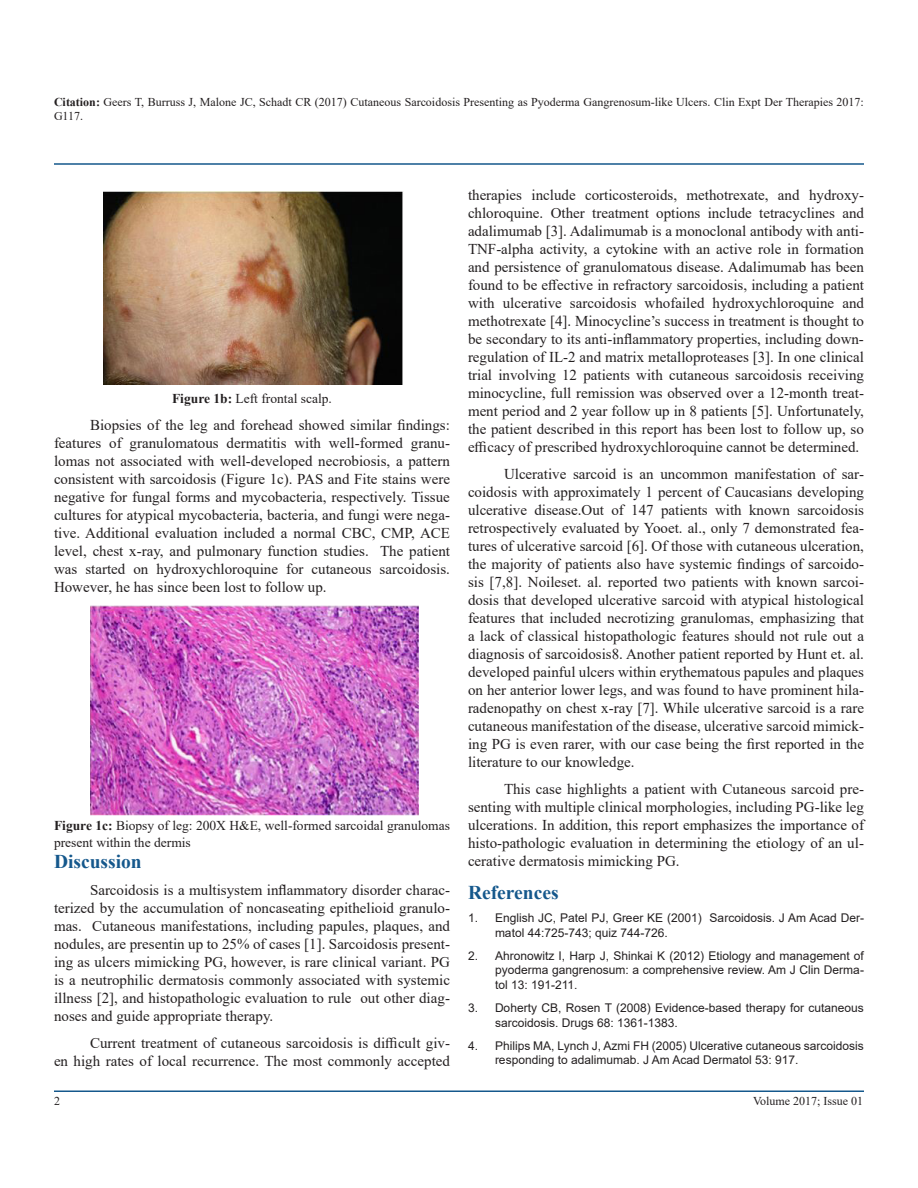
<style>
.page{position:relative;width:918px;height:1188px;background:#fff}
.page>*{position:absolute;margin:0;border:0;box-sizing:border-box;transform-origin:0 0}
.t1{font:700 19.5px "Times New Roman";color:#15588c}
.t2{font:15px/18px "Times New Roman";color:#231f20;text-align:justify}
.t3{font:13.5px/16.2px "Times New Roman";color:#231f20}
.t4{font:12px/14.4px "Arial";color:#231f20}
.t5{font:12px/14.4px "Times New Roman";color:#231f20}
.s1{font-weight:700}
</style>
<div class="page">
<hr style="left:54px;top:163px;width:810px;height:2px;background:#15588c">
<hr style="left:54px;top:1090px;width:810px;height:2px;background:#15588c">
<img style="left:104px;top:192px;width:299px;height:192px">
<img style="left:90px;top:605px;width:328px;height:210px">
<p class="t5" style="left:54px;top:94px;width:811px"><span class="s1">Citation:</span> Geers T, Burruss J, Malone JC, Schadt CR (2017) Cutaneous Sarcoidosis Presenting as Pyoderma Gangrenosum-like Ulcers. Clin Expt Der Therapies 2017:<br>G117.</p>
<p class="t3" style="left:172px;top:390px;width:161px"><span class="s1">Figure 1b:</span> Left frontal scalp.</p>
<p class="t2" style="left:54px;top:416px;width:398px;text-indent:36px">Biopsies of the leg and forehead showed similar findings: features of granulomatous dermatitis with well-formed granu&shy;lomas not associated with well-developed necrobiosis, a pattern consistent with sarcoidosis (Figure 1c). PAS and Fite stains were negative for fungal forms and mycobacteria, respectively. Tissue cultures for atypical mycobacteria, bacteria, and fungi were nega&shy;tive. Additional evaluation included a normal CBC, CMP, ACE level, chest x-ray, and pulmonary function studies. The patient was started on hydroxychloroquine for cutaneous sarcoidosis.<br>However, he has since been lost to follow up.</p>
<p class="t3" style="left:54px;top:817px;width:398px"><span class="s1">Figure 1c:</span> Biopsy of leg: 200X H&amp;E, well-formed sarcoidal granulomas present within the dermis</p>
<p class="t1" style="left:54px;top:848px;width:89px">Discussion</p>
<p class="t2" style="left:54px;top:881px;width:398px;text-indent:36px">Sarcoidosis is a multisystem inflammatory disorder charac&shy;terized by the accumulation of noncaseating epithelioid granulo&shy;mas. Cutaneous manifestations, including papules, plaques, and nodules, are presentin up to 25% of cases [1]. Sarcoidosis present&shy;ing as ulcers mimicking PG, however, is rare clinical variant. PG is a neutrophilic dermatosis commonly associated with systemic illness [2], and histopathologic evaluation to rule out other diag&shy;noses and guide appropriate therapy.</p>
<p class="t2" style="left:54px;top:1034px;width:398px;text-align:right">Current treatment of cutaneous sarcoidosis is difficult giv-<br>en high rates of local recurrence. The most commonly accepted</p>
<p class="t2" style="left:468px;top:186px;width:398px">therapies include corticosteroids, methotrexate, and hydroxy&shy;chloroquine. Other treatment options include tetracyclines and adalimumab [3]. Adalimumab is a monoclonal antibody with anti-TNF-alpha activity, a cytokine with an active role in formation and persistence of granulomatous disease. Adalimumab has been found to be effective in refractory sarcoidosis, including a patient with ulcerative sarcoidosis whofailed hydroxychloroquine and methotrexate [4]. Minocycline’s success in treatment is thought to be secondary to its anti-inflammatory properties, including down&shy;regulation of IL-2 and matrix metalloproteases [3]. In one clinical trial involving 12 patients with cutaneous sarcoidosis receiving minocycline, full remission was observed over a 12-month treat&shy;ment period and 2 year follow up in 8 patients [5]. Unfortunately, the patient described in this report has been lost to follow up, so efficacy of prescribed hydroxychloroquine cannot be determined.</p>
<p class="t2" style="left:468px;top:465px;width:398px;text-indent:36px">Ulcerative sarcoid is an uncommon manifestation of sar&shy;coidosis with approximately 1 percent of Caucasians developing ulcerative disease.Out of 147 patients with known sarcoidosis retrospectively evaluated by Yooet. al., only 7 demonstrated fea&shy;tures of ulcerative sarcoid [6]. Of those with cutaneous ulceration, the majority of patients also have systemic findings of sarcoido&shy;sis [7,8]. Noileset. al. reported two patients with known sarcoi&shy;dosis that developed ulcerative sarcoid with atypical histological features that included necrotizing granulomas, emphasizing that a lack of classical histopathologic features should not rule out a diagnosis of sarcoidosis8. Another patient reported by Hunt et. al. developed painful ulcers within erythematous papules and plaques on her anterior lower legs, and was found to have prominent hila&shy;radenopathy on chest x-ray [7]. While ulcerative sarcoid is a rare cutaneous manifestation of the disease, ulcerative sarcoid mimick&shy;ing PG is even rarer, with our case being the first reported in the literature to our knowledge.</p>
<p class="t2" style="left:468px;top:780px;width:398px;text-indent:36px">This case highlights a patient with Cutaneous sarcoid pre&shy;senting with multiple clinical morphologies, including PG-like leg ulcerations. In addition, this report emphasizes the importance of histo-pathologic evaluation in determining the etiology of an ul&shy;cerative dermatosis mimicking PG.</p>
<p class="t1" style="left:468px;top:878px;width:92px">References</p>
<p class="t4" style="left:495px;top:911px;width:370px;text-indent:-27px">1. English JC, Patel PJ, Greer KE (2001) Sarcoidosis. J Am Acad Der&shy;matol 44:725-743; quiz 744-726.</p>
<p class="t4" style="left:495px;top:949px;width:370px;text-align:justify;text-indent:-27px">2. Ahronowitz I, Harp J, Shinkai K (2012) Etiology and management of pyoderma gangrenosum: a comprehensive review. Am J Clin Derma&shy;tol 13: 191-211.</p>
<p class="t4" style="left:495px;top:1001px;width:370px;text-indent:-27px">3. Doherty CB, Rosen T (2008) Evidence-based therapy for cutaneous sarcoidosis. Drugs 68: 1361-1383.</p>
<p class="t4" style="left:495px;top:1039px;width:370px;text-indent:-27px">4. Philips MA, Lynch J, Azmi FH (2005) Ulcerative cutaneous sarcoidosis responding to adalimumab. J Am Acad Dermatol 53: 917.</p>
<p class="t5" style="left:54px;top:1093px;width:7px">2</p>
<p class="t5" style="left:753px;top:1093px;width:112px">Volume 2017; Issue 01</p>
</div>
